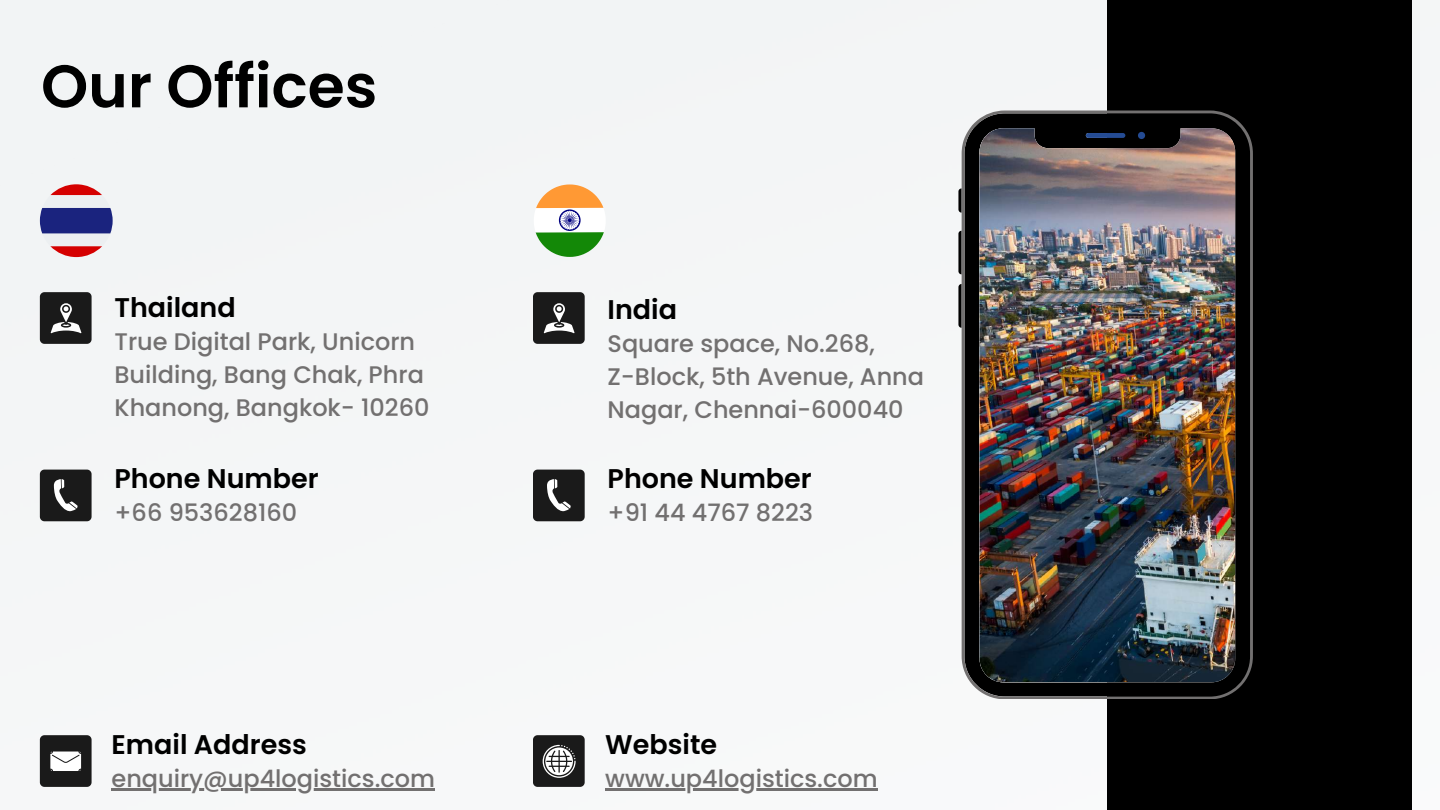
<style>
.page{position:relative;width:1440px;height:810px;background:#fff}
.page>*{position:absolute;margin:0;border:0;box-sizing:border-box;transform-origin:0 0}
.t1{font:600 60px "Poppins";color:#000}
.t2{font:600 27px "Poppins";color:#000}
.t3{font:500 24px/33px "Poppins";color:#727070}
</style>
<div class="page">
<div style="left:1107px;top:0;width:305px;height:810px;background:#000"></div>
<svg style="left:40px;top:735px;width:52px;height:52px"></svg>
<hr style="left:112px;top:788px;width:323px;height:3px;background:#727070">
<svg style="left:533px;top:292px;width:52px;height:52px;background:#373737"></svg>
<svg style="left:958px;top:188px;width:4px;height:25px"></svg>
<svg style="left:958px;top:231px;width:4px;height:43px"></svg>
<svg style="left:958px;top:284px;width:4px;height:44px"></svg>
<img style="left:962px;top:111px;width:291px;height:588px">
<svg style="left:40px;top:292px;width:52px;height:52px;background:#383838"></svg>
<svg style="left:533px;top:735px;width:52px;height:52px;background:#4c4c4c"></svg>
<hr style="left:605px;top:788px;width:273px;height:3px;background:#727070">
<svg style="left:40px;top:470px;width:52px;height:51px;background:#333"></svg>
<svg style="left:533px;top:470px;width:52px;height:51px;background:#333"></svg>
<svg style="left:40px;top:184px;width:73px;height:73px"></svg>
<svg style="left:534px;top:184px;width:72px;height:73px"></svg>
<h1 class="t1" style="left:41px;top:44px;width:338px">Our Offices</h1>
<p class="t2" style="left:115px;top:289px;width:123px">Thailand</p>
<p class="t3" style="left:115px;top:325px;width:317px">True Digital Park, Unicorn<br>Building, Bang Chak, Phra<br>Khanong, Bangkok- 10260</p>
<p class="t2" style="left:115px;top:460px;width:206px">Phone Number</p>
<p class="t3" style="left:115px;top:496px;width:184px">+66 953628160</p>
<p class="t2" style="left:112px;top:726px;width:197px">Email Address</p>
<p class="t3" style="left:112px;top:762px;width:325px">enquiry@up4logistics.com</p>
<p class="t2" style="left:608px;top:291px;width:71px">India</p>
<p class="t3" style="left:608px;top:327px;width:318px">Square space, No.268,<br>Z-Block, 5th Avenue, Anna<br>Nagar, Chennai-600040</p>
<p class="t2" style="left:608px;top:460px;width:206px">Phone Number</p>
<p class="t3" style="left:608px;top:496px;width:207px">+91 44 4767 8223</p>
<p class="t2" style="left:605px;top:726px;width:113px">Website</p>
<p class="t3" style="left:605px;top:762px;width:274px">www.up4logistics.com</p>
</div>
